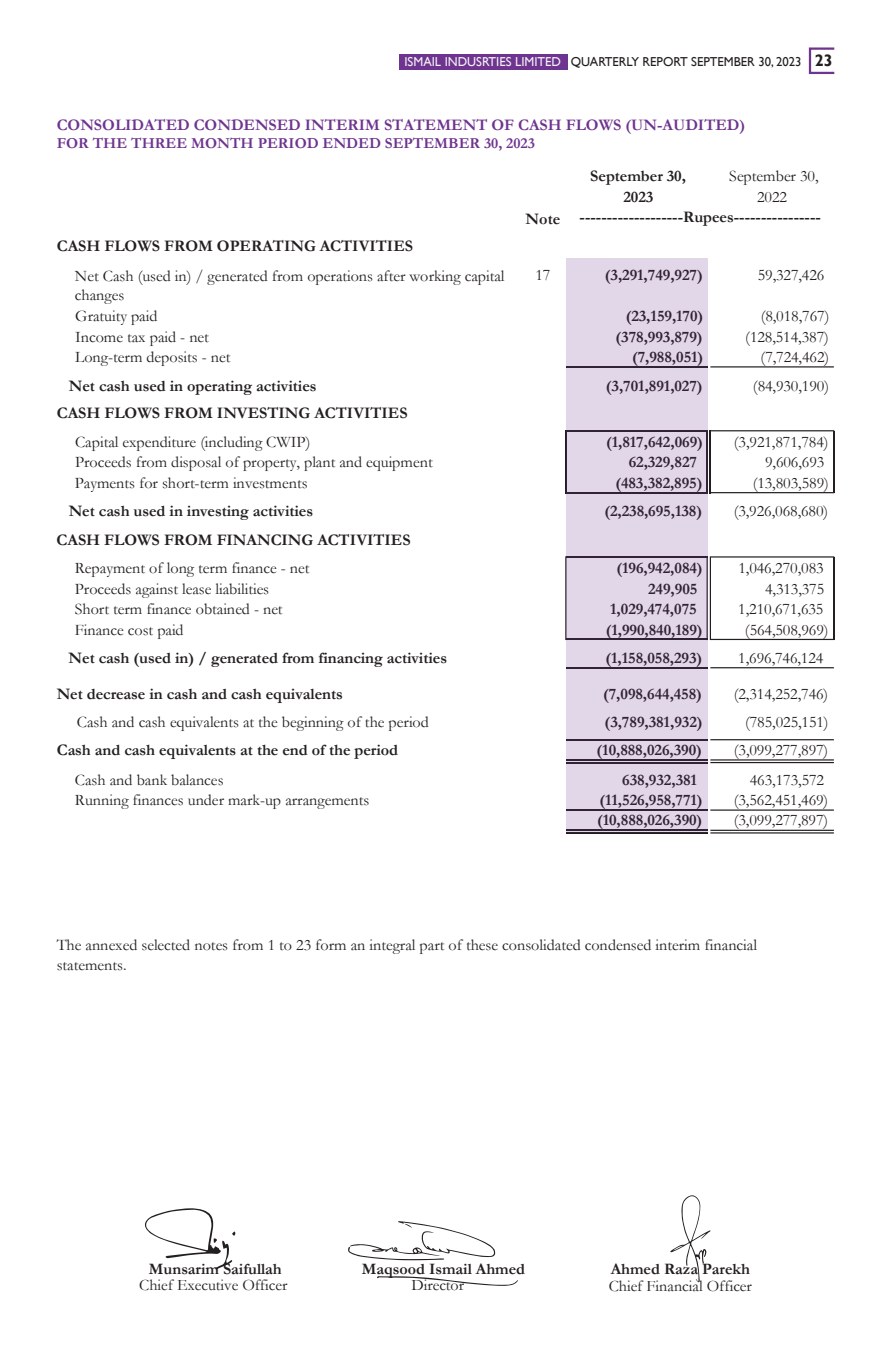
<style>
.page{position:relative;width:891px;height:1345px;background:#fff}
.page>*{position:absolute;margin:0;border:0;box-sizing:border-box;transform-origin:0 0}
.t1{font:16.2px/20.2px "Garamond";color:#231f20}
.t2{font:700 16.2px "Garamond";color:#231f20}
.t3{font:700 16.2px "Garamond";color:#6e348f}
.t4{font:700 15.97px "Garamond";color:#231f20}
.t5{font:15.97px "Garamond";color:#231f20}
.t6{font:700 15.3px "Garamond";color:#6e348f}
.t7{font:13.05px "Gill Sans";color:#231f20}
.s1{color:#f2f3f4}
.s2{font-weight:700;font-size:16.65px}
</style>
<div class="page">
<svg style="left:670px;top:1195px;width:41px;height:87px"></svg>
<svg style="left:377px;top:1276px;width:141px;height:10px"></svg>
<svg style="left:348px;top:1221px;width:147px;height:39px"></svg>
<svg style="left:145px;top:1208px;width:90px;height:61px"></svg>
<div style="left:399px;top:54px;width:169px;height:15px;background:#6e348f"></div>
<div style="left:809px;top:47px;width:26px;height:27px;border:2px solid #6e348f"></div>
<hr style="left:566px;top:430px;width:142px;height:1px;background:#231f20">
<hr style="left:833px;top:557px;width:1px;height:83px;background:#231f20">
<hr style="left:833px;top:431px;width:1px;height:62px;background:#231f20">
<hr style="left:710px;top:430px;width:1px;height:63px;background:#231f20">
<hr style="left:566px;top:556px;width:142px;height:1px;background:#231f20">
<hr style="left:707px;top:431px;width:1px;height:62px;background:#231f20">
<hr style="left:565px;top:430px;width:1px;height:63px;background:#231f20">
<hr style="left:565px;top:556px;width:1px;height:84px;background:#231f20">
<hr style="left:707px;top:557px;width:1px;height:83px;background:#231f20">
<hr style="left:710px;top:556px;width:1px;height:84px;background:#231f20">
<hr style="left:710px;top:366px;width:124px;height:1px;background:#231f20">
<hr style="left:711px;top:430px;width:123px;height:1px;background:#231f20">
<hr style="left:711px;top:492px;width:123px;height:1px;background:#231f20">
<hr style="left:711px;top:556px;width:123px;height:1px;background:#231f20">
<hr style="left:711px;top:639px;width:123px;height:1px;background:#231f20">
<hr style="left:710px;top:667px;width:124px;height:1px;background:#231f20">
<hr style="left:710px;top:739px;width:124px;height:1px;background:#231f20">
<hr style="left:710px;top:759px;width:124px;height:1px;background:#231f20">
<hr style="left:710px;top:762px;width:124px;height:1px;background:#231f20">
<hr style="left:710px;top:809px;width:124px;height:1px;background:#231f20">
<hr style="left:710px;top:829px;width:124px;height:2px;background:#231f20">
<hr style="left:710px;top:832px;width:124px;height:1px;background:#231f20">
<div style="left:566px;top:259px;width:141px;height:574px;background:#e2d7e9"></div>
<p class="t7" style="left:404px;top:54px;width:430px"><span class="s1">ISMAIL INDUSRTIES LIMITED</span> QUARTERLY REPORT SEPTEMBER 30, 2023 <span class="s2">23</span></p>
<p class="t3" style="left:57px;top:113px;width:690px">CONSOLIDATED CONDENSED INTERIM STATEMENT OF CASH FLOWS (UN-AUDITED)</p>
<p class="t2" style="left:590px;top:165px;width:97px">September 30,</p>
<p class="t1" style="left:729px;top:165px;width:91px">September 30,</p>
<p class="t2" style="left:623px;top:186px;width:32px">2023</p>
<p class="t1" style="left:757px;top:186px;width:32px">2022</p>
<p class="t2" style="left:526px;top:206px;width:297px">Note -------------------Rupees----------------</p>
<p class="t2" style="left:57px;top:235px;width:358px">CASH FLOWS FROM OPERATING ACTIVITIES</p>
<p class="t1" style="left:535px;top:264px;width:17px">17</p>
<p class="t2" style="left:605px;top:264px;width:99px">(3,291,749,927)</p>
<p class="t1" style="left:758px;top:264px;width:68px">59,327,426</p>
<p class="t1" style="left:75px;top:305px;width:84px">Gratuity paid</p>
<p class="t2" style="left:626px;top:305px;width:79px">(23,159,170)</p>
<p class="t1" style="left:761px;top:305px;width:70px">(8,018,767)</p>
<p class="t1" style="left:75px;top:326px;width:135px">Income tax paid - net</p>
<p class="t2" style="left:616px;top:325px;width:89px">(378,993,879)</p>
<p class="t1" style="left:745px;top:326px;width:85px">(128,514,387)</p>
<p class="t1" style="left:75px;top:347px;width:157px">Long-term deposits - net</p>
<p class="t2" style="left:632px;top:346px;width:73px">(7,988,051)</p>
<p class="t1" style="left:761px;top:347px;width:70px">(7,724,462)</p>
<p class="t2" style="left:69px;top:374px;width:249px">Net cash used in operating activities</p>
<p class="t2" style="left:606px;top:374px;width:98px">(3,701,891,027)</p>
<p class="t1" style="left:753px;top:375px;width:78px">(84,930,190)</p>
<p class="t2" style="left:57px;top:402px;width:352px">CASH FLOWS FROM INVESTING ACTIVITIES</p>
<p class="t1" style="left:75px;top:431px;width:237px">Capital expenditure (including CWIP)</p>
<p class="t2" style="left:606px;top:430px;width:98px">(1,817,642,069)</p>
<p class="t1" style="left:734px;top:431px;width:96px">(3,921,871,784)</p>
<p class="t1" style="left:75px;top:452px;width:359px">Proceeds from disposal of property, plant and equipment</p>
<p class="t2" style="left:629px;top:451px;width:70px">62,329,827</p>
<p class="t1" style="left:765px;top:452px;width:61px">9,606,693</p>
<p class="t1" style="left:75px;top:472px;width:234px">Payments for short-term investments</p>
<p class="t2" style="left:615px;top:472px;width:89px">(483,382,895)</p>
<p class="t1" style="left:753px;top:472px;width:78px">(13,803,589)</p>
<p class="t2" style="left:69px;top:500px;width:246px">Net cash used in investing activities</p>
<p class="t2" style="left:604px;top:500px;width:99px">(2,238,695,138)</p>
<p class="t1" style="left:734px;top:501px;width:96px">(3,926,068,680)</p>
<p class="t2" style="left:57px;top:528px;width:356px">CASH FLOWS FROM FINANCING ACTIVITIES</p>
<p class="t1" style="left:75px;top:557px;width:236px">Repayment of long term finance - net</p>
<p class="t2" style="left:617px;top:557px;width:88px">(196,942,084)</p>
<p class="t1" style="left:738px;top:557px;width:87px">1,046,270,083</p>
<p class="t1" style="left:75px;top:578px;width:196px">Proceeds against lease liabilities</p>
<p class="t2" style="left:648px;top:577px;width:51px">249,905</p>
<p class="t1" style="left:765px;top:578px;width:61px">4,313,375</p>
<p class="t1" style="left:75px;top:598px;width:209px">Short term finance obtained - net</p>
<p class="t2" style="left:610px;top:598px;width:88px">1,029,474,075</p>
<p class="t1" style="left:738px;top:598px;width:87px">1,210,671,635</p>
<p class="t1" style="left:75px;top:619px;width:110px">Finance cost paid</p>
<p class="t2" style="left:606px;top:618px;width:98px">(1,990,840,189)</p>
<p class="t1" style="left:745px;top:619px;width:85px">(564,508,969)</p>
<p class="t2" style="left:69px;top:647px;width:380px">Net cash (used in) / generated from financing activities</p>
<p class="t2" style="left:605px;top:647px;width:98px">(1,158,058,293)</p>
<p class="t1" style="left:738px;top:647px;width:87px">1,696,746,124</p>
<p class="t2" style="left:57px;top:683px;width:288px">Net decrease in cash and cash equivalents</p>
<p class="t2" style="left:603px;top:683px;width:100px">(7,098,644,458)</p>
<p class="t1" style="left:734px;top:683px;width:96px">(2,314,252,746)</p>
<p class="t1" style="left:77px;top:712px;width:354px">Cash and cash equivalents at the beginning of the period</p>
<p class="t2" style="left:605px;top:711px;width:99px">(3,789,381,932)</p>
<p class="t1" style="left:745px;top:712px;width:85px">(785,025,151)</p>
<p class="t2" style="left:57px;top:739px;width:343px">Cash and cash equivalents at the end of the period</p>
<p class="t2" style="left:596px;top:739px;width:107px">(10,888,026,390)</p>
<p class="t1" style="left:734px;top:739px;width:96px">(3,099,277,897)</p>
<p class="t1" style="left:75px;top:769px;width:150px">Cash and bank balances</p>
<p class="t2" style="left:622px;top:768px;width:76px">638,932,381</p>
<p class="t1" style="left:750px;top:769px;width:76px">463,173,572</p>
<p class="t1" style="left:75px;top:789px;width:296px">Running finances under mark-up arrangements</p>
<p class="t2" style="left:599px;top:789px;width:105px">(11,526,958,771)</p>
<p class="t1" style="left:734px;top:790px;width:96px">(3,562,451,469)</p>
<p class="t2" style="left:597px;top:809px;width:107px">(10,888,026,390)</p>
<p class="t1" style="left:734px;top:810px;width:96px">(3,099,277,897)</p>
<p class="t6" style="left:57px;top:133px;width:480px">FOR THE THREE MONTH PERIOD ENDED SEPTEMBER 30, 2023</p>
<p class="t1" style="left:75px;top:266px;width:431px;line-height:19.3px">Net Cash (used in) / generated from operations after working capital changes</p>
<p class="t1" style="left:57px;top:934px;width:702px">The annexed selected notes from 1 to 23 form an integral part of these consolidated condensed interim financial statements.</p>
<p class="t4" style="left:149px;top:1258px;width:134px">Munsarim Saifullah</p>
<p class="t5" style="left:139px;top:1274px;width:150px">Chief Executive Officer</p>
<p class="t4" style="left:611px;top:1258px;width:141px">Ahmed Raza Parekh</p>
<p class="t4" style="left:362px;top:1258px;width:165px">Maqsood Ismail Ahmed</p>
<p class="t5" style="left:411px;top:1274px;width:54px">Director</p>
<p class="t5" style="left:609px;top:1275px;width:145px">Chief Financial Officer</p>
</div>
